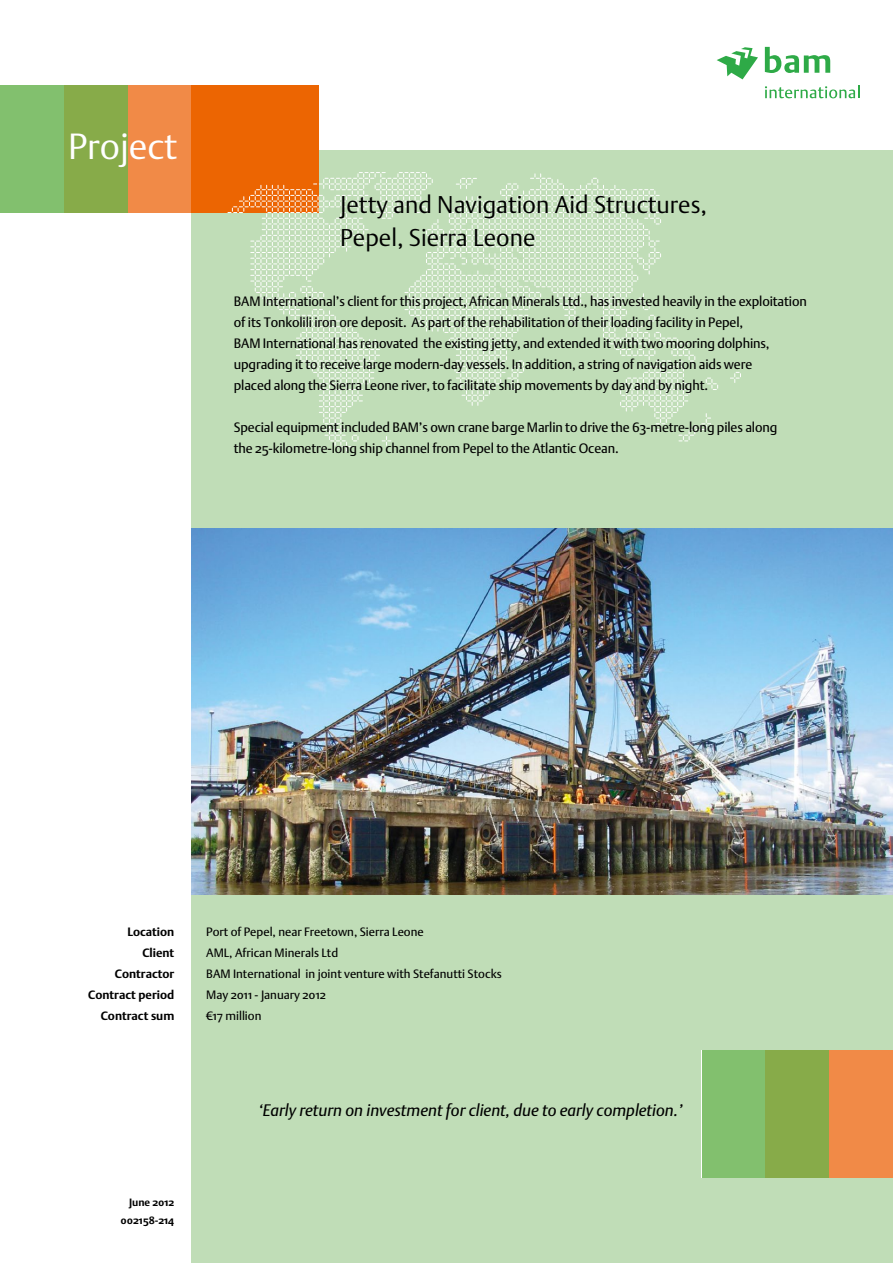
<style>
.page{position:relative;width:893px;height:1263px;background:#fff}
.page>*{position:absolute;margin:0;border:0;box-sizing:border-box;transform-origin:0 0}
.t1{font:300 36px "DTL Argo ST";color:#fff}
.t2{font:300 24px/33px "DTL Argo ST";color:#000}
.t3{font:italic 16.5px "DTL Argo ST";color:#000}
.t4{font:13.5px/21px "DTL Argo ST";letter-spacing:-.01em;color:#000}
.t5{font:12px/21px "DTL Argo ST";color:#000}
.t6{font:700 12px/21px "DTL Argo ST";color:#000;text-align:right}
.t7{font:700 10.5px/18px "DTL Argo ST";color:#000;text-align:right}
</style>
<div class="page">
<div style="left:191px;top:151px;width:702px;height:1112px;background:#c0ddb7"></div>
<div style="left:128px;top:85px;width:63px;height:128px;background:#f18a47"></div>
<div style="left:191px;top:85px;width:128px;height:128px;background:#ec6502"></div>
<div style="left:0;top:85px;width:64px;height:128px;background:#82c06e"></div>
<div style="left:64px;top:85px;width:64px;height:128px;background:#87ab49"></div>
<svg style="left:765px;top:85px;width:94px;height:13px"></svg>
<svg style="left:765px;top:47px;width:65px;height:26px"></svg>
<svg style="left:717px;top:47px;width:41px;height:32px"></svg>
<img style="left:191px;top:528px;width:702px;height:366px">
<div style="left:829px;top:1050px;width:64px;height:128px;background:#f18a47"></div>
<div style="left:702px;top:1050px;width:63px;height:128px;background:#82c06e"></div>
<div style="left:765px;top:1050px;width:64px;height:128px;background:#87ab49"></div>
<svg style="left:730px;top:372px;width:11px;height:10px"></svg>
<svg style="left:228px;top:172px;width:490px;height:279px"></svg>
<h1 class="t1" style="left:68px;top:125px;width:111px">Project</h1>
<h2 class="t2" style="left:340px;top:188px;width:369px">Jetty and Navigation Aid Structures,<br>Pepel, Sierra Leone</h2>
<p class="t4" style="left:234px;top:291px;width:574px">BAM International’s client for this project, African Minerals Ltd., has invested heavily in the exploitation of its Tonkolili iron ore deposit. As part of the rehabilitation of their loading facility in Pepel,<br>BAM International has renovated the existing jetty, and extended it with two mooring dolphins, upgrading it to receive large modern-day vessels. In addition, a string of navigation aids were<br>placed along the Sierra Leone river, to facilitate ship movements by day and by night.</p>
<p class="t4" style="left:234px;top:417px;width:545px">Special equipment included BAM’s own crane barge Marlin to drive the 63-metre-long piles along the 25-kilometre-long ship channel from Pepel to the Atlantic Ocean.</p>
<p class="t6" style="left:88px;top:921px;width:88px">Location<br>Client<br>Contractor<br>Contract period<br>Contract sum</p>
<p class="t5" style="left:206px;top:921px;width:297px">Port of Pepel, near Freetown, Sierra Leone<br>AML, African Minerals Ltd<br>BAM International in joint venture with Stefanutti Stocks<br>May 2011 - January 2012<br>€17 million</p>
<p class="t7" style="left:120px;top:1193px;width:55px">June 2012<br>002158-214</p>
<p class="t3" style="left:259px;top:1100px;width:425px">‘Early return on investment for client, due to early completion.’</p>
</div>
